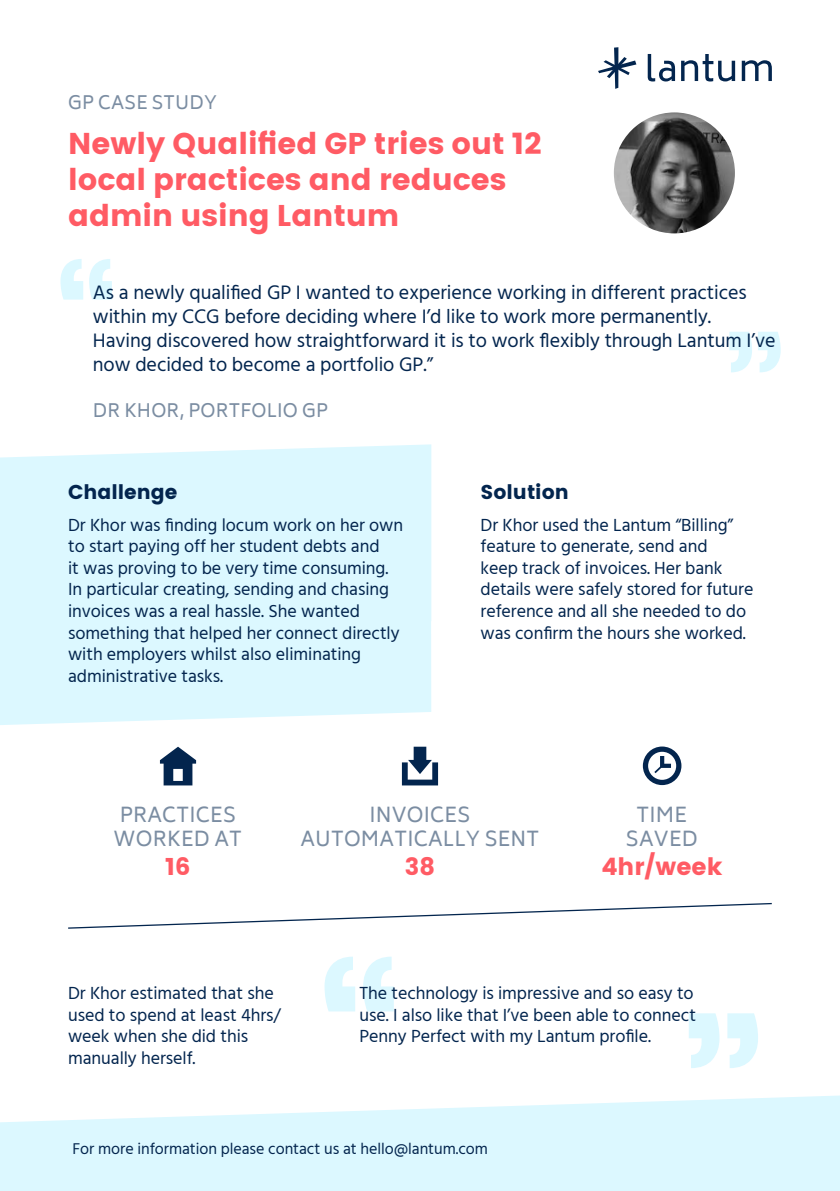
<style>
.page{position:relative;width:840px;height:1191px;background:#fff}
.page>*{position:absolute;margin:0;border:0;box-sizing:border-box;transform-origin:0 0}
.t1{font:203px "Poppins";color:#dcf8ff}
.t2{font:150.6px "Poppins";color:#dcf8ff}
.t3{font:30px/36px "Poppins";color:#ff5b64}
.t4{font:24px "Poppins";color:#ff5b64}
.t5{font:20px/24px "Hind Madurai";letter-spacing:-.005em;color:#03254e}
.t6{font:20px/24px "Biryani";letter-spacing:.01em;color:#7b8da2;text-align:center}
.t7{font:20px "Poppins";color:#03254e}
.t8{font:18px/21.6px "Hind Madurai";letter-spacing:-.005em;color:#03254e}
.t9{font:18px "Biryani";letter-spacing:.01em;color:#7b8da2}
.t10{font:16px "Hind Madurai";letter-spacing:-.005em;color:#03254e}
</style>
<div class="page">
<svg style="left:0;top:1095px;width:839px;height:96px;fill:#dcf8ff"></svg>
<svg style="left:68px;top:902px;width:704px;height:27px"></svg>
<div style="left:0;top:444px;width:431px;height:281px;background:#dcf8ff"></div>
<svg style="left:647px;top:54px;width:124px;height:27px"></svg>
<svg style="left:598px;top:47px;width:38px;height:42px"></svg>
<svg style="left:160px;top:746px;width:36px;height:39px"></svg>
<svg style="left:642px;top:746px;width:39px;height:39px"></svg>
<svg style="left:401px;top:746px;width:37px;height:39px"></svg>
<img style="left:613px;top:112px;width:121px;height:121px;border-radius:60px">
<p class="t9" style="left:68px;top:92px;width:150px">GP CASE STUDY</p>
<h3 class="t3" style="left:68px;top:125px;width:475px">Newly Qualified GP tries out 12 local practices and reduces admin using Lantum</h3>
<h2 class="t2" style="left:54px;top:245px;width:65px">“</h2>
<p class="t5" style="left:93px;top:281px;width:683px">As a newly qualified GP I wanted to experience working in different practices within my CCG before deciding where I’d like to work more permanently.<br>Having discovered how straightforward it is to work flexibly through Lantum I’ve now decided to become a portfolio GP.”</p>
<p class="t9" style="left:93px;top:400px;width:236px">DR KHOR, PORTFOLIO GP</p>
<h2 class="t2" style="left:786px;top:386px;width:65px;rotate:-180deg">“</h2>
<p class="t7" style="left:68px;top:480px;width:111px">Challenge</p>
<p class="t8" style="left:68px;top:515px;width:336px">Dr Khor was finding locum work on her own to start paying off her student debts and<br>it was proving to be very time consuming.<br>In particular creating, sending and chasing invoices was a real hassle. She wanted something that helped her connect directly with employers whilst also eliminating administrative tasks.</p>
<p class="t7" style="left:480px;top:480px;width:90px">Solution</p>
<p class="t8" style="left:480px;top:515px;width:274px">Dr Khor used the Lantum “Billing” feature to generate, send and<br>keep track of invoices. Her bank details were safely stored for future reference and all she needed to do was confirm the hours she worked.</p>
<p class="t6" style="left:114px;top:803px;width:130px">PRACTICES<br>WORKED AT</p>
<h3 class="t4" style="left:165px;top:852px;width:27px">16</h3>
<p class="t6" style="left:300px;top:803px;width:240px">INVOICES<br>AUTOMATICALLY SENT</p>
<h3 class="t4" style="left:404px;top:852px;width:32px">38</h3>
<p class="t6" style="left:625px;top:803px;width:73px">TIME<br>SAVED</p>
<h3 class="t4" style="left:601px;top:852px;width:122px">4hr/week</h3>
<p class="t8" style="left:68px;top:983px;width:214px">Dr Khor estimated that she used to spend at least 4hrs/ week when she did this manually herself.</p>
<h1 class="t1" style="left:316px;top:938px;width:87px">“</h1>
<p class="t8" style="left:359px;top:983px;width:338px">The technology is impressive and so easy to use. I also like that I’ve been able to connect<br>Penny Perfect with my Lantum profile.</p>
<h1 class="t1" style="left:765px;top:1086px;width:87px;rotate:-180deg">“</h1>
<p class="t10" style="left:72px;top:1138px;width:416px">For more information please contact us at hello@lantum.com</p>
</div>
